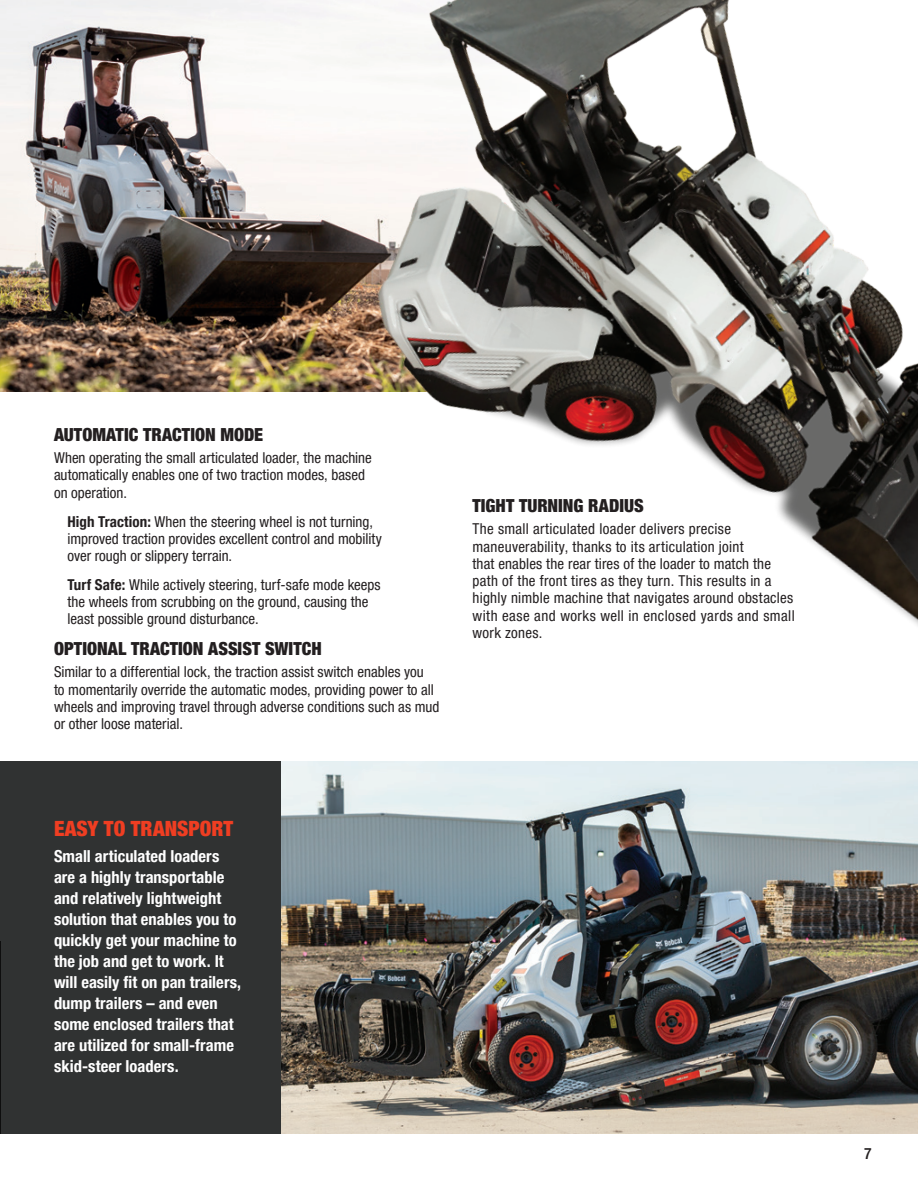
<style>
.page{position:relative;width:918px;height:1188px;background:#fff}
.page>*{position:absolute;margin:0;border:0;box-sizing:border-box;transform-origin:0 0}
.Intro_subhead{font:900 condensed 21px "Helvetica Neue LT Pro";color:#ef3e22}
.Subhead{font:900 condensed 18px "Helvetica Neue LT Pro";color:#231f20}
.Body_Copy{font:700 condensed 16.5px/21px "Helvetica Neue LT Pro";color:#fff}
.t1{font:500 condensed 15.75px "Helvetica Neue LT Pro";color:#231f20}
.Body_Copy-2{font:condensed 15px/17.2px "Helvetica Neue LT Pro";letter-spacing:.005em;color:#231f20}
.s1{font-weight:700}
</style>
<div class="page">
<img style="left:1px;top:0;width:265px;height:392px">
<div style="left:0;top:761px;width:308px;height:373px;background:#303232"></div>
<img style="left:282px;top:761px;width:636px;height:373px">
<hr style="left:0;top:941px;width:1px;height:193px;background:#231f20">
<img style="left:266px;top:0;width:652px;height:626px">
<div style="left:42px;top:416px;width:409px;height:325px;background:#fff"></div>
<div style="left:455px;top:481px;width:357px;height:175px;background:#fff"></div>
<p class="Subhead" style="left:54px;top:424px;width:211px">AUTOMATIC TRACTION MODE</p>
<p class="Body_Copy-2" style="left:54px;top:449px;width:319px">When operating the small articulated loader, the machine automatically enables one of two traction modes, based on operation.</p>
<p class="Body_Copy-2" style="left:68px;top:512px;width:316px"><span class="s1">High Traction:</span> When the steering wheel is not turning, improved traction provides excellent control and mobility over rough or slippery terrain.</p>
<p class="Body_Copy-2" style="left:68px;top:576px;width:315px"><span class="s1">Turf Safe:</span> While actively steering, turf-safe mode keeps the wheels from scrubbing on the ground, causing the least possible ground disturbance.</p>
<p class="Subhead" style="left:54px;top:638px;width:269px">OPTIONAL TRACTION ASSIST SWITCH</p>
<p class="Body_Copy-2" style="left:54px;top:663px;width:387px">Similar to a differential lock, the traction assist switch enables you<br>to momentarily override the automatic modes, providing power to all wheels and improving travel through adverse conditions such as mud or other loose material.</p>
<p class="Subhead" style="left:472px;top:495px;width:173px">TIGHT TURNING RADIUS</p>
<p class="Body_Copy-2" style="left:472px;top:520px;width:324px">The small articulated loader delivers precise maneuverability, thanks to its articulation joint<br>that enables the rear tires of the loader to match the path of the front tires as they turn. This results in a highly nimble machine that navigates around obstacles with ease and works well in enclosed yards and small work zones.</p>
<p class="Intro_subhead" style="left:54px;top:816px;width:181px">EASY TO TRANSPORT</p>
<p class="Body_Copy" style="left:54px;top:846px;width:189px">Small articulated loaders are a highly transportable and relatively lightweight solution that enables you to quickly get your machine to the job and get to work. It will easily fit on pan trailers, dump trailers – and even some enclosed trailers that are utilized for small-frame skid-steer loaders.</p>
<p class="t1" style="left:864px;top:1144px;width:9px">7</p>
</div>
